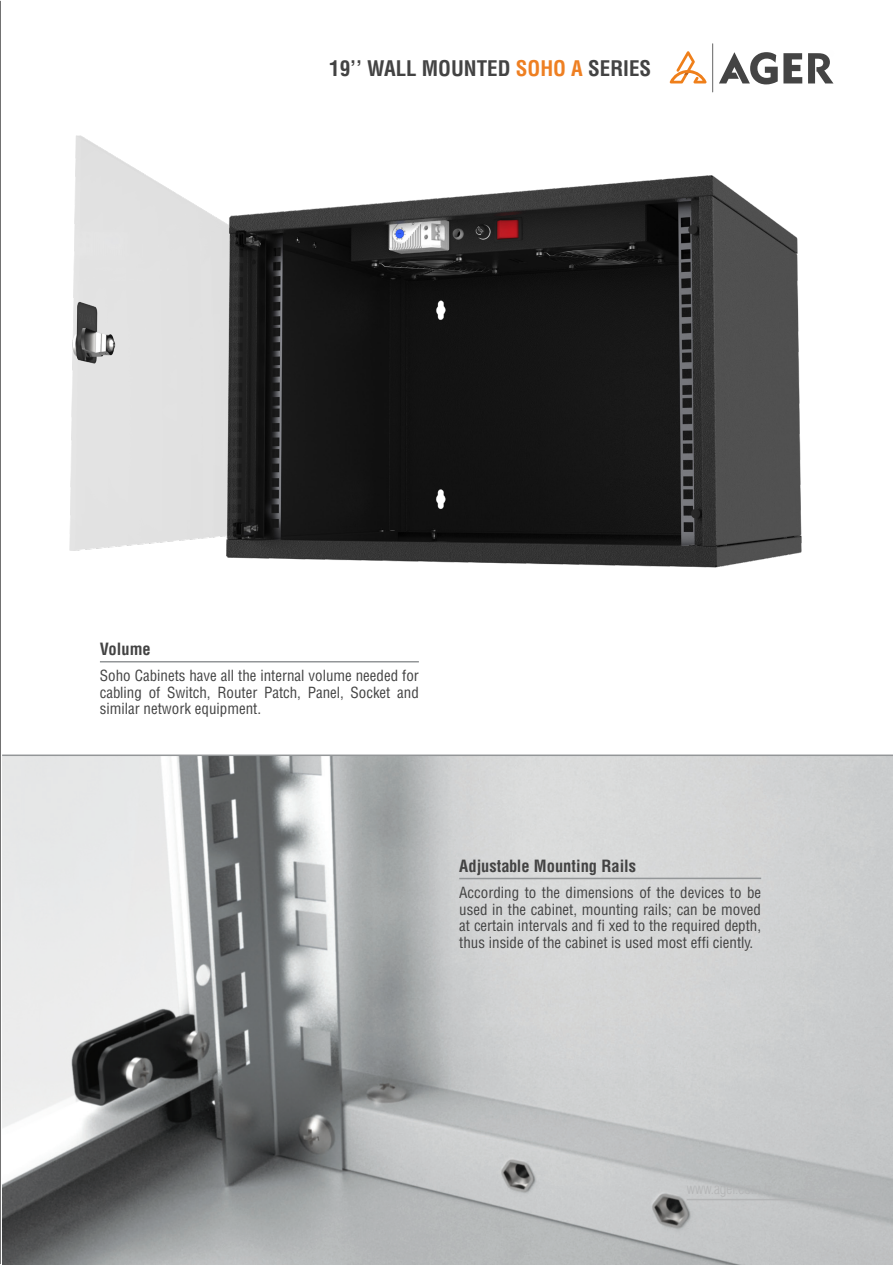
<style>
.page{position:relative;width:893px;height:1265px;background:#fff}
.page>*{position:absolute;margin:0;border:0;box-sizing:border-box;transform-origin:0 0}
.t1{font:21px "Helvetica Cond Bold Tr";color:#434343}
.t2{font:16.5px "Helvetica Cond Bold Tr";color:#434343}
.t3{font:15px/16.5px "Helvetica Cond Normal Tr";color:#434343;text-align:justify}
.s1{color:#ee7f22}
</style>
<div class="page">
<hr style="left:0;top:1px;width:1px;height:1263px;background:#434343">
<img style="left:69px;top:135px;width:733px;height:433px">
<hr style="left:100px;top:661px;width:319px;height:1px;background:#939698">
<img style="left:2px;top:756px;width:891px;height:508px">
<hr style="left:459px;top:877px;width:302px;height:2px;background:#939698">
<hr style="left:2px;top:754px;width:891px;height:2px;background:#939698">
<hr style="left:687px;top:1198px;width:163px;height:2px;background:#b4b5b6">
<hr style="left:712px;top:43px;width:1px;height:49px;background:#444">
<svg style="left:808px;top:53px;width:25px;height:30px"></svg>
<svg style="left:719px;top:52px;width:83px;height:32px"></svg>
<svg style="left:670px;top:51px;width:36px;height:32px"></svg>
<h1 class="t1" style="left:329px;top:55px;width:323px">19’’ WALL MOUNTED <span class="s1">SOHO A</span> SERIES</h1>
<p class="t2" style="left:100px;top:639px;width:52px">Volume</p>
<p class="t3" style="left:100px;top:667px;width:320px">Soho Cabinets have all the internal volume needed for cabling of Switch, Router Patch, Panel, Socket and similar network equipment.</p>
<p class="t2" style="left:459px;top:856px;width:178px">Adjustable Mounting Rails</p>
<p class="t3" style="left:459px;top:884px;width:303px">According to the dimensions of the devices to be used in the cabinet, mounting rails; can be moved at certain intervals and fi xed to the required depth, thus inside of the cabinet is used most effi ciently.</p>
</div>
